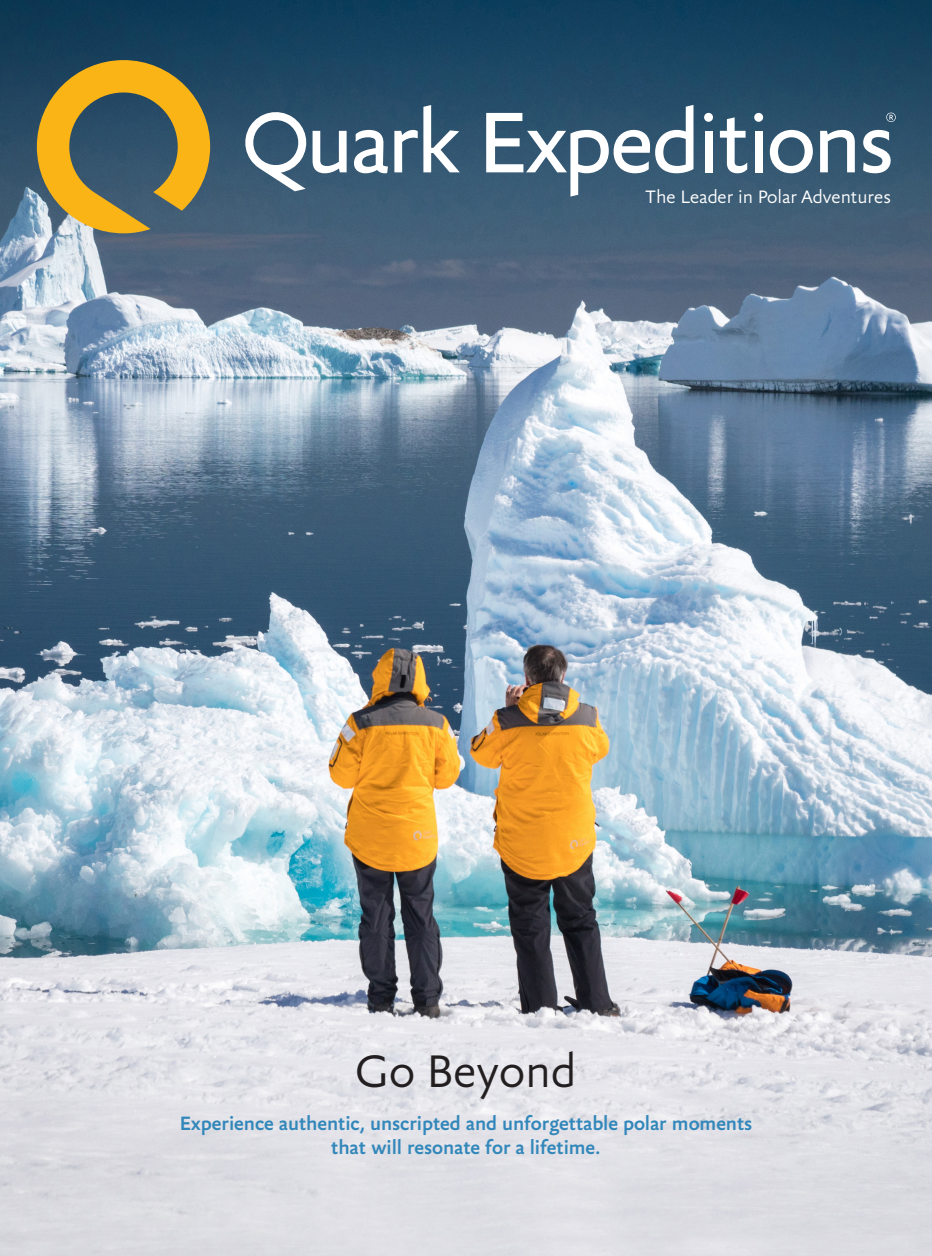
<style>
.page{position:relative;width:932px;height:1256px;background:#fff}
.page>*{position:absolute;margin:0;border:0;box-sizing:border-box;transform-origin:0 0}
.EL_Names{font:300 49.5px "Yoga Sans OT";color:#231f20}
.t1{font:500 21px/24px "Yoga Sans OT";letter-spacing:-.005em;color:#3287ba;text-align:center}
.t2{font:300 19.5px "Yoga Sans OT";color:#fff}
</style>
<div class="page">
<img style="left:0;top:0;width:932px;height:1256px">
<svg style="left:37px;top:60px;width:173px;height:173px;background:#8c8049"></svg>
<div style="left:704px;top:113px;width:9px;height:9px;background:#fff;border-radius:50%"></div>
<div style="left:754px;top:113px;width:9px;height:9px;background:#fff;border-radius:50%"></div>
<svg style="left:486px;top:105px;width:207px;height:92px"></svg>
<div style="left:704px;top:131px;width:8px;height:41px;background:#fff"></div>
<svg style="left:720px;top:117px;width:27px;height:56px"></svg>
<div style="left:754px;top:131px;width:8px;height:41px;background:#fff"></div>
<svg style="left:769px;top:130px;width:43px;height:43px"></svg>
<svg style="left:820px;top:130px;width:34px;height:42px"></svg>
<svg style="left:863px;top:130px;width:27px;height:43px"></svg>
<svg style="left:241px;top:108px;width:105px;height:83px"></svg>
<svg style="left:354px;top:130px;width:34px;height:43px"></svg>
<svg style="left:394px;top:105px;width:66px;height:67px"></svg>
<svg style="left:886px;top:113px;width:9px;height:9px"></svg>
<p class="t2" style="left:645px;top:187px;width:247px">The Leader in Polar Adventures</p>
<p class="EL_Names" style="left:355px;top:1045px;width:223px">Go Beyond</p>
<p class="t1" style="left:180px;top:1111px;width:574px">Experience authentic, unscripted and unforgettable polar moments that will resonate for a lifetime.</p>
</div>
